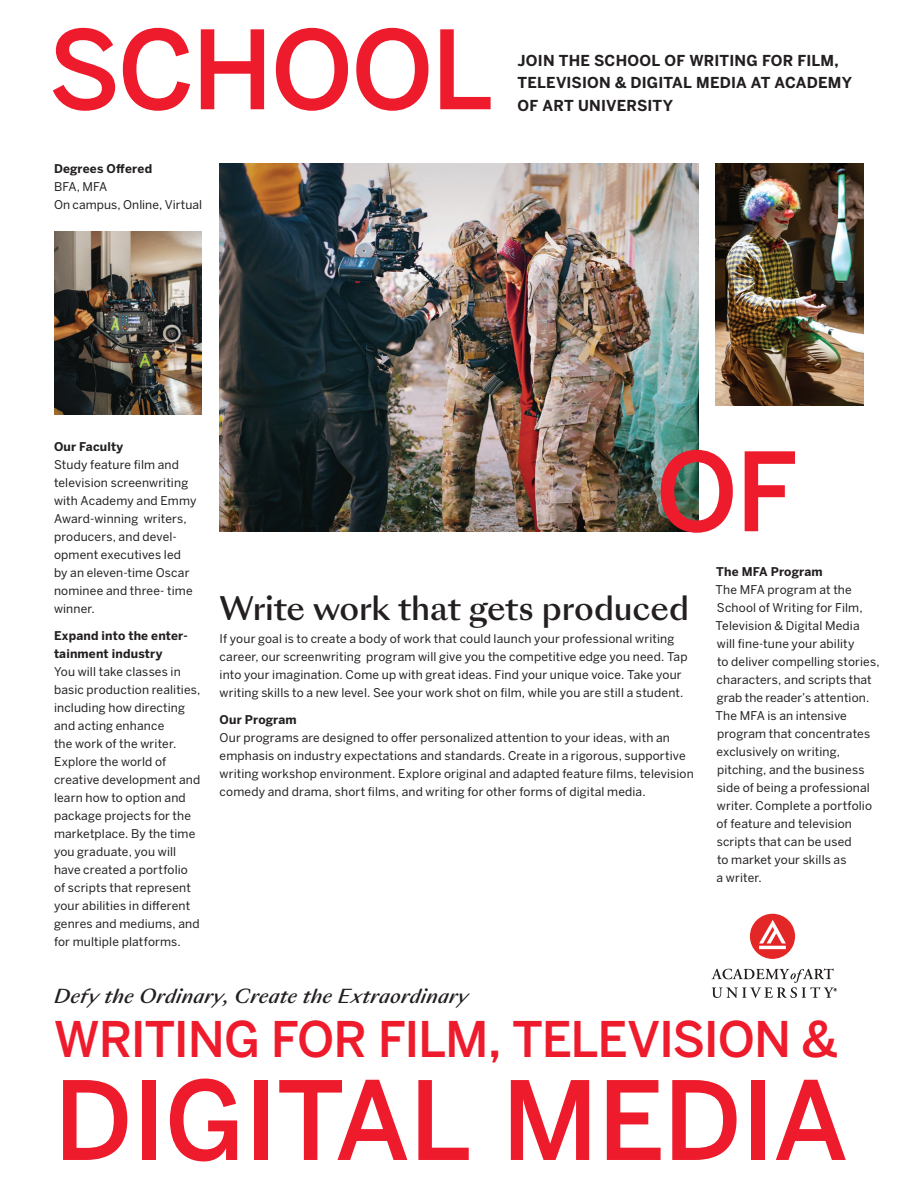
<style>
.page{position:relative;width:918px;height:1188px;background:#fff}
.page>*{position:absolute;margin:0;border:0;box-sizing:border-box;transform-origin:0 0}
.TEXT_benton-med_9_5{font:500 108px "Benton Sans";letter-spacing:-.015em;color:#ee1b2c}
.TEXT_benton-med_9_5-2{font:500 48.75px "Benton Sans";letter-spacing:-.03em;color:#ee1b2c}
.TEXT_benton-med_9_5-3{font:500 31.5px "Sang Bleu Sunrise";letter-spacing:-.005em;color:#231f20}
.TEXT_benton-med_9_5-4{font:italic 500 18.75px "Sang Bleu Sunrise";letter-spacing:.015em;color:#231f20}
.TEXT_benton-med_9_5-5{font:700 15px/22.5px "Benton Sans";letter-spacing:.015em;color:#231f20}
.TEXT_benton-med_9_5-6{font:12px/18px "Benton Sans";letter-spacing:.01em;color:#231f20}
.TEXT_benton-med_9_5-7{font:700 12px/18px "Benton Sans";letter-spacing:.015em;color:#231f20}
</style>
<div class="page">
<img style="left:220px;top:164px;width:478px;height:368px">
<img style="left:716px;top:164px;width:148px;height:241px">
<img style="left:55px;top:231px;width:147px;height:184px">
<svg style="left:750px;top:914px;width:45px;height:45px"></svg>
<svg style="left:712px;top:968px;width:125px;height:30px"></svg>
<p class="TEXT_benton-med_9_5" style="left:48px;top:4px;width:447px">SCHOOL</p>
<p class="TEXT_benton-med_9_5-7" style="left:54px;top:160px;width:100px">Degrees Offered</p>
<p class="TEXT_benton-med_9_5-6" style="left:54px;top:178px;width:55px">BFA, MFA</p>
<p class="TEXT_benton-med_9_5-6" style="left:54px;top:196px;width:150px">On campus, Online, Virtual</p>
<p class="TEXT_benton-med_9_5-5" style="left:518px;top:49px;width:336px">JOIN THE SCHOOL OF WRITING FOR FILM,<br>TELEVISION &amp; DIGITAL MEDIA AT ACADEMY</p>
<p class="TEXT_benton-med_9_5-5" style="left:518px;top:94px;width:157px">OF ART UNIVERSITY</p>
<p class="TEXT_benton-med_9_5-7" style="left:54px;top:438px;width:71px">Our Faculty</p>
<p class="TEXT_benton-med_9_5-6" style="left:54px;top:456px;width:144px">Study feature film and television screenwriting with Academy and Emmy<br>Award-winning writers, producers, and devel&shy;opment executives led by an eleven-time Oscar nominee and three- time winner.</p>
<p class="TEXT_benton-med_9_5-7" style="left:54px;top:627px;width:135px">Expand into the enter&shy;tainment industry</p>
<p class="TEXT_benton-med_9_5-6" style="left:54px;top:663px;width:148px">You will take classes in basic production realities, including how directing and acting enhance<br>the work of the writer.</p>
<p class="TEXT_benton-med_9_5-6" style="left:54px;top:753px;width:114px">Explore the world of</p>
<p class="TEXT_benton-med_9_5-6" style="left:54px;top:771px;width:148px">creative development and learn how to option and package projects for the marketplace. By the time you graduate, you will have created a portfolio of scripts that represent your abilities in different genres and mediums, and for multiple platforms.</p>
<p class="TEXT_benton-med_9_5" style="left:656px;top:426px;width:144px">OF</p>
<p class="TEXT_benton-med_9_5-3" style="left:220px;top:586px;width:471px">Write work that gets produced</p>
<p class="TEXT_benton-med_9_5-6" style="left:220px;top:630px;width:470px">If your goal is to create a body of work that could launch your professional writing career, our screenwriting program will give you the competitive edge you need. Tap into your imagination. Come up with great ideas. Find your unique voice. Take your writing skills to a new level. See your work shot on film, while you are still a student.</p>
<p class="TEXT_benton-med_9_5-7" style="left:220px;top:711px;width:79px">Our Program</p>
<p class="TEXT_benton-med_9_5-6" style="left:220px;top:729px;width:476px">Our programs are designed to offer personalized attention to your ideas, with an emphasis on industry expectations and standards. Create in a rigorous, supportive writing workshop environment. Explore original and adapted feature films, television comedy and drama, short films, and writing for other forms of digital media.</p>
<p class="TEXT_benton-med_9_5-7" style="left:716px;top:563px;width:108px">The MFA Program</p>
<p class="TEXT_benton-med_9_5-6" style="left:716px;top:581px;width:166px">The MFA program at the<br>School of Writing for Film,<br>Television &amp; Digital Media will fine-tune your ability<br>to deliver compelling stories, characters, and scripts that grab the reader’s attention.<br>The MFA is an intensive program that concentrates exclusively on writing, pitching, and the business side of being a professional writer. Complete a portfolio of feature and television scripts that can be used<br>to market your skills as<br>a writer.</p>
<p class="TEXT_benton-med_9_5-4" style="left:54px;top:983px;width:416px">Defy the Ordinary, Create the Extraordinary</p>
<p class="TEXT_benton-med_9_5-2" style="left:54px;top:1009px;width:785px">WRITING FOR FILM, TELEVISION &amp;</p>
<p class="TEXT_benton-med_9_5" style="left:54px;top:1054px;width:796px">DIGITAL MEDIA</p>
</div>
